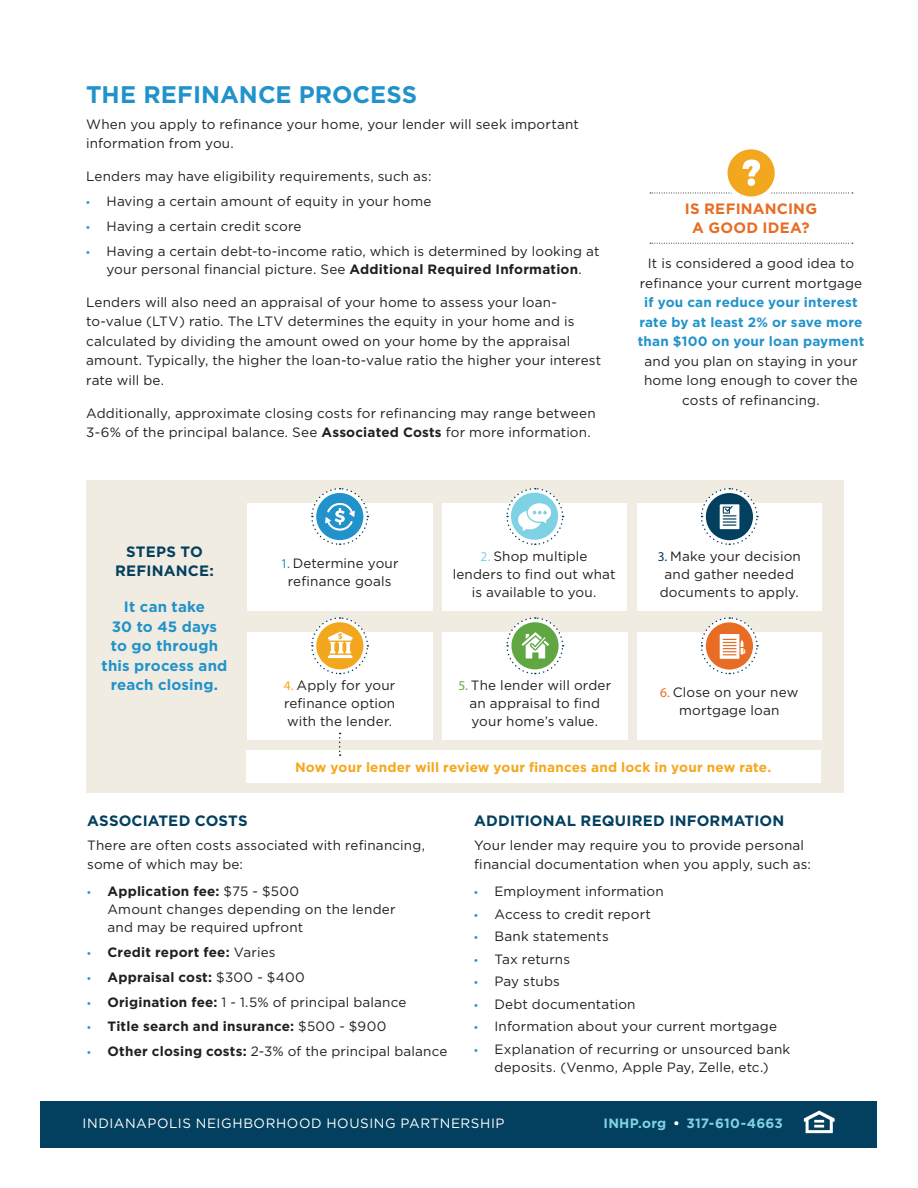
<style>
.page{position:relative;width:918px;height:1188px;background:#fff}
.page>*{position:absolute;margin:0;border:0;box-sizing:border-box;transform-origin:0 0}
.Subhead_New_Part{font:700 24px "Gotham";color:#2193ca}
.Subhead{font:700 15px/19.5px "Gotham";letter-spacing:.01em;color:#033f5e;text-align:center}
.Subhead-2{font:700 15px/19.5px "Gotham";letter-spacing:.01em;color:#2193ca;text-align:center}
.Question_orange{font:700 15px/19.5px "Gotham";letter-spacing:.015em;color:#e86d24;text-align:center}
.body_copy{font:13.5px/19.5px "Gotham";letter-spacing:.01em;color:#231f20}
.body_copy-Table{font:13.5px/18px "Gotham";letter-spacing:.01em;color:#231f20;text-align:center}
.t1{font:700 13.5px "Gotham";letter-spacing:.015em;color:#231f20}
.body_copy-2{font:700 13.5px "Gotham";letter-spacing:.015em;color:#f5a71d}
.t2{font:13.5px "Gotham";letter-spacing:.045em;color:#fff}
.t3{font:700 13.5px "Gotham";letter-spacing:.015em;color:#7fd2e4}
.s1{font-family:"Myriad Pro";color:#2193ca}
.s2{font-weight:700}
.s3{font-weight:700;color:#2193ca}
.s4{font-family:"Myriad Pro";color:#f5a71d}
.s5{font-family:"Myriad Pro";color:#7fd2e4}
.s6{font-family:"Myriad Pro";color:#61a845}
.s7{font-family:"Myriad Pro";color:#033f5e}
.s8{font-family:"Myriad Pro";color:#e86d24}
.s9{font-family:"Myriad Pro";font-weight:400;color:#2193ca}
.s10{font-weight:400}
.s11{color:#fff}
</style>
<div class="page">
<div style="left:86px;top:481px;width:757px;height:312px;background:#f1ece2"></div>
<svg style="left:650px;top:243px;width:203px;height:1px"></svg>
<div style="left:247px;top:503px;width:186px;height:107px;background:#fff"></div>
<div style="left:247px;top:633px;width:186px;height:107px;background:#fff"></div>
<div style="left:442px;top:503px;width:184px;height:107px;background:#fff"></div>
<div style="left:442px;top:633px;width:186px;height:107px;background:#fff"></div>
<div style="left:637px;top:503px;width:185px;height:107px;background:#fff"></div>
<div style="left:637px;top:633px;width:185px;height:107px;background:#fff"></div>
<svg style="left:506px;top:488px;width:58px;height:57px"></svg>
<svg style="left:506px;top:617px;width:58px;height:58px"></svg>
<svg style="left:311px;top:488px;width:58px;height:57px"></svg>
<svg style="left:310px;top:617px;width:59px;height:58px"></svg>
<svg style="left:700px;top:488px;width:59px;height:57px"></svg>
<svg style="left:700px;top:617px;width:59px;height:58px"></svg>
<svg style="left:650px;top:149px;width:203px;height:48px"></svg>
<div style="left:246px;top:750px;width:575px;height:32px;background:#fff"></div>
<svg style="left:339px;top:733px;width:2px;height:23px"></svg>
<div style="left:40px;top:1101px;width:838px;height:47px;background:#033f5e"></div>
<svg style="left:804px;top:1111px;width:31px;height:22px"></svg>
<p class="Subhead_New_Part" style="left:86px;top:78px;width:332px">THE REFINANCE PROCESS</p>
<p class="body_copy" style="left:86px;top:114px;width:494px">When you apply to refinance your home, your lender will seek important information from you.</p>
<p class="body_copy" style="left:86px;top:167px;width:347px">Lenders may have eligibility requirements, such as:</p>
<p class="body_copy" style="left:86px;top:191px;width:347px"><span class="s1">•</span> Having a certain amount of equity in your home</p>
<p class="body_copy" style="left:86px;top:216px;width:217px"><span class="s1">•</span> Having a certain credit score</p>
<p class="body_copy" style="left:86px;top:242px;width:515px;line-height:18px;text-align:center"><span class="s1">•</span> Having a certain debt-to-income ratio, which is determined by looking at your personal financial picture. See <span class="s2">Additional Required Information</span>.</p>
<p class="body_copy" style="left:86px;top:292px;width:516px">Lenders will also need an appraisal of your home to assess your loan&shy;to-value (LTV) ratio. The LTV determines the equity in your home and is calculated by dividing the amount owed on your home by the appraisal amount. Typically, the higher the loan-to-value ratio the higher your interest rate will be.</p>
<p class="body_copy" style="left:86px;top:403px;width:511px">Additionally, approximate closing costs for refinancing may range between<br>3-6% of the principal balance. See <span class="s2">Associated Costs</span> for more information.</p>
<p class="Question_orange" style="left:685px;top:198px;width:134px">IS REFINANCING<br>A GOOD IDEA?</p>
<p class="body_copy" style="left:638px;top:254px;width:228px;text-align:center">It is considered a good idea to refinance your current mortgage <span class="s3">if you can reduce your interest rate by at least 2% or save more than $100 on your loan payment </span>and you plan on staying in your home long enough to cover the costs of refinancing.</p>
<p class="Subhead" style="left:115px;top:541px;width:100px">STEPS TO<br>REFINANCE:</p>
<p class="Subhead-2" style="left:102px;top:597px;width:127px">It can take<br>30 to 45 days<br>to go through this process and reach closing.</p>
<p class="body_copy-Table" style="left:281px;top:554px;width:119px"><span class="s1">1.</span> Determine your refinance goals</p>
<p class="body_copy-Table" style="left:284px;top:676px;width:113px;text-align:justify"><span class="s4">4.</span> Apply for your refinance option with the lender.</p>
<p class="body_copy-Table" style="left:453px;top:547px;width:164px"><span class="s5">2.</span> Shop multiple<br>lenders to find out what is available to you.</p>
<p class="body_copy-Table" style="left:458px;top:676px;width:154px"><span class="s6">5.</span> The lender will order an appraisal to find your home’s value.</p>
<p class="body_copy-Table" style="left:658px;top:547px;width:145px"><span class="s7">3.</span> Make your decision and gather needed documents to apply.</p>
<p class="body_copy-Table" style="left:660px;top:683px;width:140px"><span class="s8">6.</span> Close on your new mortgage loan</p>
<p class="body_copy-2" style="left:295px;top:758px;width:478px">Now your lender will review your finances and lock in your new rate.</p>
<p class="Subhead" style="left:87px;top:811px;width:162px">ASSOCIATED COSTS</p>
<p class="body_copy" style="left:87px;top:835px;width:339px">There are often costs associated with refinancing, some of which may be:</p>
<p class="body_copy" style="left:107px;top:882px;width:290px;line-height:18px;text-indent:-20px"><span class="s1">•</span> <span class="s2">Application fee:</span> $75 - $500<br>Amount changes depending on the lender and may be required upfront</p>
<p class="t1" style="left:87px;top:943px;width:190px"><span class="s9">•</span> Credit report fee: <span class="s10">Varies</span></p>
<p class="t1" style="left:87px;top:968px;width:219px"><span class="s9">•</span> Appraisal cost: <span class="s10">$300 - $400</span></p>
<p class="body_copy" style="left:87px;top:992px;width:321px"><span class="s1">•</span> <span class="s2">Origination fee:</span> 1 - 1.5% of principal balance</p>
<p class="t1" style="left:87px;top:1018px;width:301px"><span class="s9">•</span> Title search and insurance: <span class="s10">$500 - $900</span></p>
<p class="body_copy" style="left:87px;top:1041px;width:362px"><span class="s1">•</span> <span class="s2">Other closing costs:</span> 2-3% of the principal balance</p>
<p class="Subhead" style="left:474px;top:811px;width:312px">ADDITIONAL REQUIRED INFORMATION</p>
<p class="body_copy" style="left:474px;top:835px;width:338px">Your lender may require you to provide personal financial documentation when you apply, such as:</p>
<p class="body_copy" style="left:474px;top:882px;width:191px"><span class="s1">•</span> Employment information</p>
<p class="body_copy" style="left:474px;top:904px;width:178px"><span class="s1">•</span> Access to credit report</p>
<p class="body_copy" style="left:474px;top:927px;width:136px"><span class="s1">•</span> Bank statements</p>
<p class="body_copy" style="left:474px;top:949px;width:97px"><span class="s1">•</span> Tax returns</p>
<p class="body_copy" style="left:474px;top:972px;width:87px"><span class="s1">•</span> Pay stubs</p>
<p class="body_copy" style="left:474px;top:994px;width:163px"><span class="s1">•</span> Debt documentation</p>
<p class="body_copy" style="left:474px;top:1017px;width:304px"><span class="s1">•</span> Information about your current mortgage</p>
<p class="body_copy" style="left:474px;top:1040px;width:318px;line-height:18px;text-align:center"><span class="s1">•</span> Explanation of recurring or unsourced bank deposits. (Venmo, Apple Pay, Zelle, etc.)</p>
<p class="t2" style="left:82px;top:1114px;width:424px">INDIANAPOLIS NEIGHBORHOOD HOUSING PARTNERSHIP</p>
<p class="t3" style="left:604px;top:1114px;width:181px">INHP.org <span class="s11">•</span> 317-610-4663</p>
</div>
